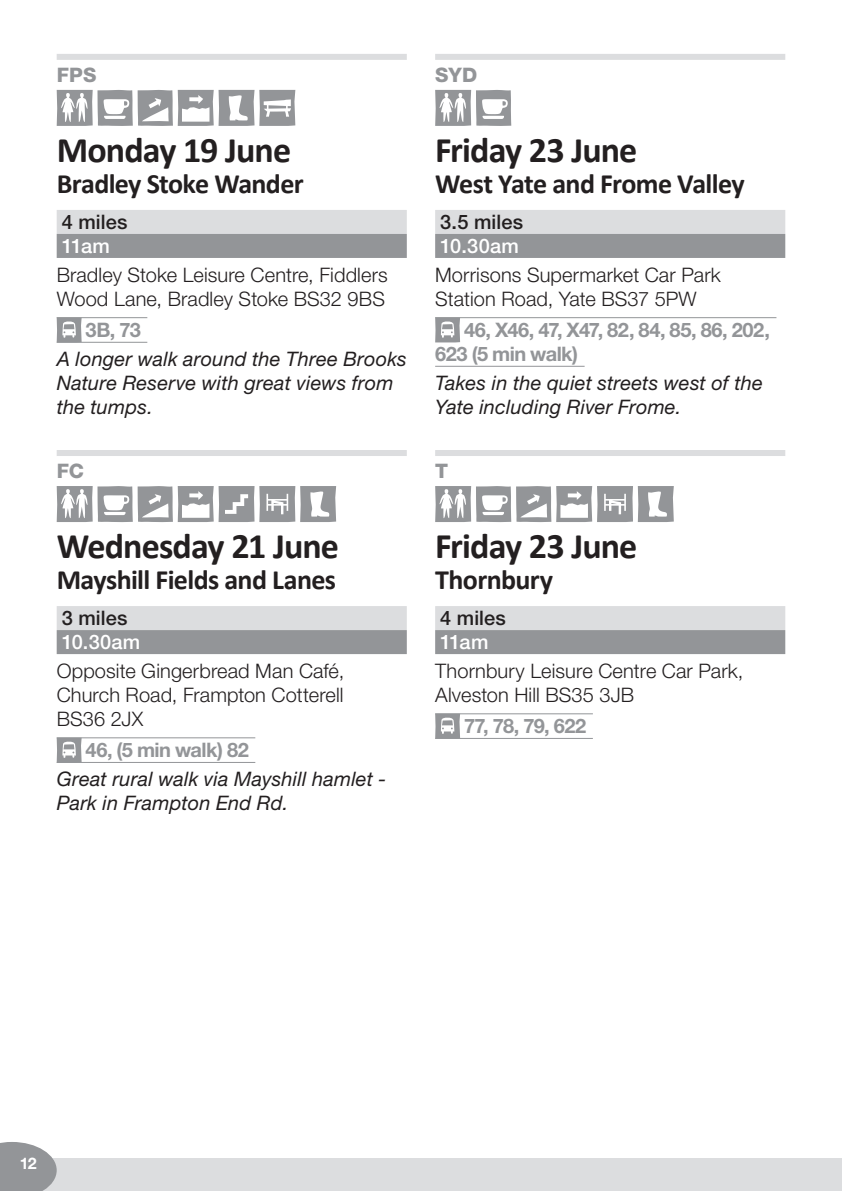
<style>
.page{position:relative;width:842px;height:1191px;background:#fff}
.page>*{position:absolute;margin:0;border:0;box-sizing:border-box;transform-origin:0 0}
.t1{font:700 36px "Calibri";letter-spacing:-.025em;color:#231f20}
.t2{font:700 28px "Calibri";letter-spacing:-.025em;color:#231f20}
.t3{font:300 20px/24px "Helvetica Neue";letter-spacing:.005em;color:#231f20}
.t4{font:italic 20px/24px "Helvetica Neue";letter-spacing:.01em;color:#231f20}
.t5{font:700 20px/24px "Helvetica Neue";letter-spacing:-.025em;color:#939598}
.t6{font:500 20px "Helvetica Neue";letter-spacing:.005em;color:#231f20}
.t7{font:500 20px "Helvetica Neue";letter-spacing:.015em;color:#fff}
.t8{font:800 20px "Helvetica Neue";letter-spacing:.01em;color:#939598}
.t9{font:700 16px "Helvetica Neue";color:#fff}
</style>
<div class="page">
<div style="left:0;top:1158px;width:842px;height:33px;background:#dcdddf"></div>
<svg style="left:0;top:1142px;width:57px;height:49px;background:#a0a2a4"></svg>
<div style="left:57px;top:54px;width:350px;height:6px;background:#dcdddf"></div>
<div style="left:57px;top:210px;width:350px;height:24px;background:#dcdddf"></div>
<div style="left:57px;top:234px;width:350px;height:24px;background:#939598"></div>
<hr style="left:57px;top:317px;width:90px;height:1px;background:#939598">
<hr style="left:57px;top:342px;width:90px;height:1px;background:#939598">
<div style="left:57px;top:450px;width:350px;height:6px;background:#dcdddf"></div>
<div style="left:57px;top:606px;width:350px;height:24px;background:#dcdddf"></div>
<div style="left:57px;top:630px;width:350px;height:24px;background:#939598"></div>
<hr style="left:57px;top:737px;width:198px;height:1px;background:#939598">
<hr style="left:57px;top:762px;width:198px;height:1px;background:#939598">
<svg style="left:57px;top:90px;width:238px;height:36px"></svg>
<svg style="left:57px;top:317px;width:25px;height:25px"></svg>
<svg style="left:57px;top:486px;width:279px;height:36px"></svg>
<svg style="left:57px;top:737px;width:25px;height:25px"></svg>
<div style="left:435px;top:54px;width:350px;height:6px;background:#dcdddf"></div>
<div style="left:435px;top:210px;width:350px;height:24px;background:#dcdddf"></div>
<div style="left:435px;top:234px;width:350px;height:24px;background:#939598"></div>
<hr style="left:435px;top:317px;width:341px;height:1px;background:#939598">
<hr style="left:435px;top:366px;width:150px;height:1px;background:#939598">
<div style="left:435px;top:450px;width:350px;height:6px;background:#dcdddf"></div>
<div style="left:435px;top:606px;width:350px;height:24px;background:#dcdddf"></div>
<div style="left:435px;top:630px;width:350px;height:24px;background:#939598"></div>
<hr style="left:435px;top:713px;width:158px;height:1px;background:#939598">
<hr style="left:435px;top:738px;width:158px;height:1px;background:#939598">
<svg style="left:435px;top:90px;width:76px;height:36px"></svg>
<svg style="left:435px;top:317px;width:25px;height:25px"></svg>
<svg style="left:435px;top:486px;width:239px;height:36px"></svg>
<svg style="left:435px;top:713px;width:25px;height:25px"></svg>
<p class="t8" style="left:57px;top:63px;width:41px">FPS</p>
<h1 class="t1" style="left:57px;top:127px;width:236px">Monday 19 June</h1>
<h2 class="t2" style="left:57px;top:166px;width:249px">Bradley Stoke Wander</h2>
<p class="t6" style="left:62px;top:210px;width:67px">4 miles</p>
<p class="t7" style="left:62px;top:234px;width:50px">11am</p>
<p class="t3" style="left:57px;top:262px;width:333px">Bradley Stoke Leisure Centre, Fiddlers<br>Wood Lane, Bradley Stoke BS32 9BS</p>
<p class="t5" style="left:86px;top:317px;width:57px">3B, 73</p>
<p class="t4" style="left:57px;top:346px;width:352px">A longer walk around the Three Brooks<br>Nature Reserve with great views from the tumps.</p>
<p class="t8" style="left:57px;top:459px;width:29px">FC</p>
<h1 class="t1" style="left:57px;top:523px;width:284px">Wednesday 21 June</h1>
<h2 class="t2" style="left:57px;top:562px;width:281px">Mayshill Fields and Lanes</h2>
<p class="t6" style="left:62px;top:606px;width:67px">3 miles</p>
<p class="t7" style="left:62px;top:630px;width:80px">10.30am</p>
<p class="t3" style="left:57px;top:658px;width:289px;text-align:justify">Opposite Gingerbread Man Café, Church Road, Frampton Cotterell BS36 2JX</p>
<p class="t5" style="left:86px;top:737px;width:165px">46, (5 min walk) 82</p>
<p class="t4" style="left:57px;top:766px;width:331px">Great rural walk via Mayshill hamlet -<br>Park in Frampton End Rd.</p>
<p class="t8" style="left:435px;top:63px;width:44px">SYD</p>
<h1 class="t1" style="left:435px;top:127px;width:204px">Friday 23 June</h1>
<h2 class="t2" style="left:435px;top:166px;width:311px">West Yate and Frome Valley</h2>
<p class="t6" style="left:440px;top:210px;width:84px">3.5 miles</p>
<p class="t7" style="left:440px;top:234px;width:80px">10.30am</p>
<p class="t3" style="left:435px;top:262px;width:287px">Morrisons Supermarket Car Park<br>Station Road, Yate BS37 5PW</p>
<p class="t5" style="left:435px;top:317px;width:336px;text-indent:29px">46, X46, 47, X47, 82, 84, 85, 86, 202,<br>623 (5 min walk)</p>
<p class="t4" style="left:435px;top:370px;width:329px">Takes in the quiet streets west of the<br>Yate including River Frome.</p>
<p class="t8" style="left:435px;top:459px;width:14px">T</p>
<h1 class="t1" style="left:435px;top:523px;width:204px">Friday 23 June</h1>
<h2 class="t2" style="left:435px;top:562px;width:119px">Thornbury</h2>
<p class="t6" style="left:440px;top:606px;width:67px">4 miles</p>
<p class="t7" style="left:440px;top:630px;width:50px">11am</p>
<p class="t3" style="left:435px;top:658px;width:310px">Thornbury Leisure Centre Car Park,<br>Alveston Hill BS35 3JB</p>
<p class="t5" style="left:464px;top:713px;width:124px">77, 78, 79, 622</p>
<p class="t9" style="left:20px;top:1153px;width:19px">12</p>
</div>
